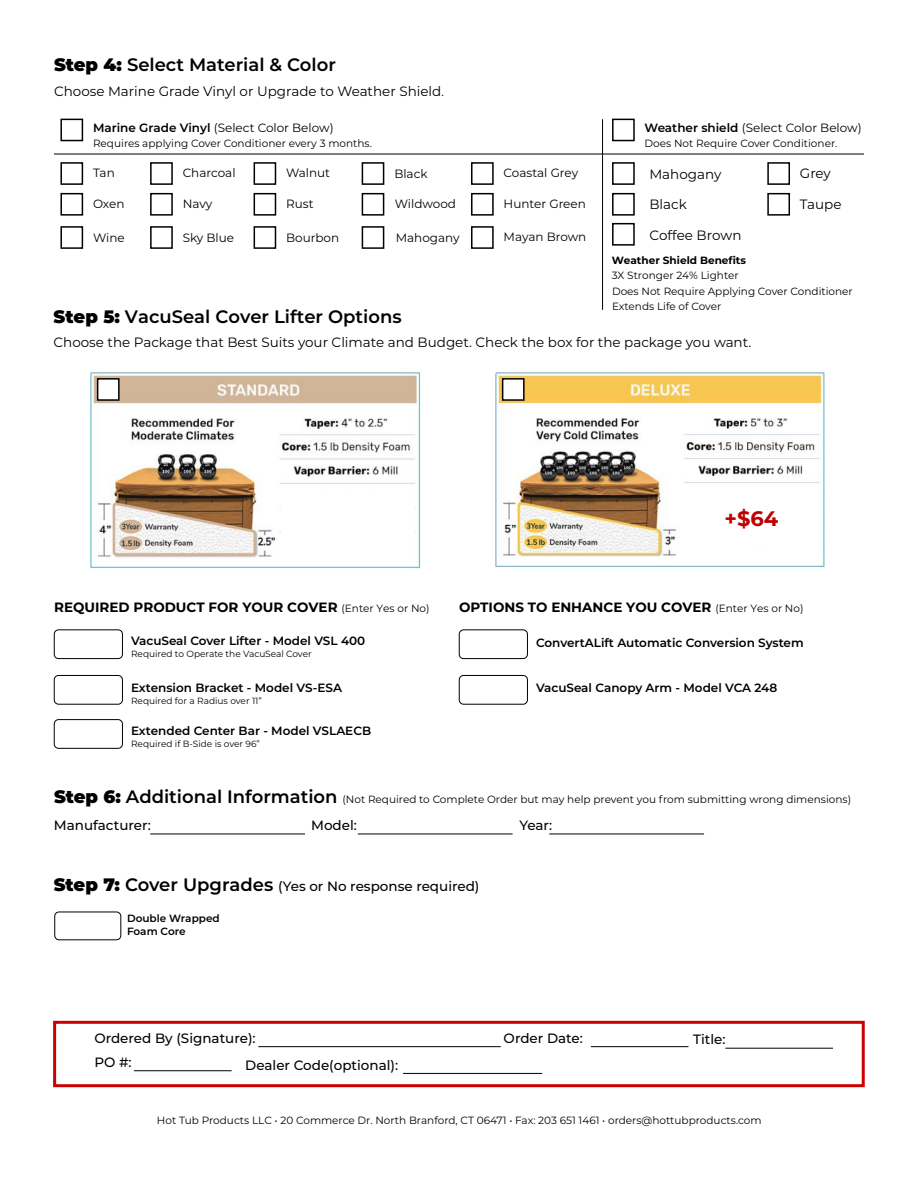
<style>
.page{position:relative;width:918px;height:1188px;background:#fff}
.page>*{position:absolute;margin:0;border:0;box-sizing:border-box;transform-origin:0 0}
.t1{font:700 21px "Montserrat";color:#c00000}
.t2{font:600 18px "Montserrat";color:#000}
.t3{font:13.5px "Montserrat";color:#000}
.t4{font:500 13.5px "Montserrat";color:#000}
.t5{font:700 13.5px "Montserrat";color:#000}
.t6{font:12px "Montserrat";color:#000}
.t7{font:600 12px "Montserrat";color:#000}
.t8{font:10.5px/14.5px "Montserrat";color:#000}
.t9{font:700 10.5px/14.5px "Montserrat";color:#000}
.t10{font:600 10.5px/12.6px "Montserrat";color:#000}
.t11{font:9px "Montserrat";color:#000}
.s1{font-weight:900}
.s2{font-size:12px}
.s3{font-weight:600}
.s4{font-weight:400}
.s5{font-weight:400;font-size:10.5px}
.s6{font-weight:900;font-size:18px}
.s7{font-weight:600;font-size:18px}
</style>
<div class="page">
<div style="left:54px;top:630px;width:69px;height:29px;border:1px solid #000003;border-radius:4px"></div>
<div style="left:459px;top:675px;width:69px;height:29px;border:1px solid #000003;border-radius:4px"></div>
<div style="left:54px;top:675px;width:69px;height:29px;border:1px solid #000003;border-radius:4px"></div>
<div style="left:54px;top:719px;width:69px;height:30px;border:1px solid #000003;border-radius:4px"></div>
<div style="left:459px;top:630px;width:69px;height:29px;border:1px solid #000003;border-radius:4px"></div>
<div style="left:60px;top:119px;width:23px;height:22px;background:#fff;border:2px solid #000003"></div>
<div style="left:612px;top:119px;width:23px;height:22px;background:#fff;border:2px solid #000003"></div>
<div style="left:60px;top:162px;width:23px;height:23px;background:#fff;border:2px solid #000003"></div>
<div style="left:612px;top:162px;width:23px;height:23px;background:#fff;border:2px solid #000003"></div>
<div style="left:150px;top:162px;width:23px;height:23px;background:#fff;border:2px solid #000003"></div>
<div style="left:254px;top:162px;width:22px;height:23px;background:#fff;border:2px solid #000003"></div>
<div style="left:471px;top:162px;width:23px;height:23px;background:#fff;border:2px solid #000003"></div>
<div style="left:60px;top:226px;width:23px;height:23px;background:#fff;border:2px solid #000003"></div>
<div style="left:767px;top:162px;width:23px;height:23px;background:#fff;border:2px solid #000003"></div>
<div style="left:150px;top:226px;width:23px;height:23px;background:#fff;border:2px solid #000003"></div>
<div style="left:254px;top:226px;width:22px;height:23px;background:#fff;border:2px solid #000003"></div>
<div style="left:362px;top:226px;width:22px;height:23px;background:#fff;border:2px solid #000003"></div>
<div style="left:60px;top:193px;width:23px;height:23px;background:#fff;border:2px solid #000003"></div>
<div style="left:612px;top:193px;width:23px;height:23px;background:#fff;border:2px solid #000003"></div>
<div style="left:767px;top:193px;width:23px;height:23px;background:#fff;border:2px solid #000003"></div>
<div style="left:150px;top:193px;width:23px;height:23px;background:#fff;border:2px solid #000003"></div>
<div style="left:254px;top:193px;width:22px;height:23px;background:#fff;border:2px solid #000003"></div>
<div style="left:471px;top:193px;width:23px;height:23px;background:#fff;border:2px solid #000003"></div>
<div style="left:362px;top:162px;width:22px;height:23px;background:#fff;border:2px solid #000003"></div>
<div style="left:362px;top:193px;width:22px;height:23px;background:#fff;border:2px solid #000003"></div>
<div style="left:471px;top:226px;width:23px;height:23px;background:#fff;border:2px solid #000003"></div>
<hr style="left:54px;top:154px;width:810px;height:1px;background:#000003">
<hr style="left:602px;top:119px;width:1px;height:191px;background:#000003">
<hr style="left:150px;top:834px;width:155px;height:1px;background:#000003">
<hr style="left:258px;top:1046px;width:243px;height:1px;background:#000003">
<hr style="left:725px;top:1048px;width:108px;height:1px;background:#000003">
<hr style="left:591px;top:1046px;width:98px;height:1px;background:#000003">
<hr style="left:403px;top:1073px;width:139px;height:1px;background:#000003">
<hr style="left:134px;top:1070px;width:98px;height:1px;background:#000003">
<hr style="left:358px;top:834px;width:155px;height:1px;background:#000003">
<hr style="left:549px;top:834px;width:155px;height:1px;background:#000003">
<div style="left:53px;top:1021px;width:812px;height:66px;border:3px solid #ca0003"></div>
<img style="left:90px;top:373px;width:331px;height:195px">
<img style="left:495px;top:373px;width:330px;height:195px">
<div style="left:97px;top:378px;width:23px;height:23px;background:#fff;border:2px solid #000003"></div>
<div style="left:502px;top:378px;width:23px;height:23px;background:#fff;border:2px solid #000003"></div>
<div style="left:281px;top:489px;width:133px;height:65px;background:#fff"></div>
<div style="left:680px;top:485px;width:140px;height:65px;background:#fff"></div>
<div style="left:55px;top:912px;width:66px;height:28px;border:1px solid #000003;border-radius:4px"></div>
<div style="left:612px;top:223px;width:23px;height:23px;background:#fff;border:2px solid #000003"></div>
<p class="t2" style="left:54px;top:52px;width:283px"><span class="s1">Step 4:</span> Select Material &amp; Color</p>
<p class="t3" style="left:54px;top:82px;width:391px">Choose Marine Grade Vinyl or Upgrade to Weather Shield<span class="s2">.</span></p>
<p class="t6" style="left:93px;top:119px;width:242px"><span class="s3">Marine Grade Vinyl</span> (Select Color Below)</p>
<p class="t8" style="left:93px;top:135px;width:280px">Requires applying Cover Conditioner every 3 months.</p>
<p class="t6" style="left:645px;top:119px;width:219px"><span class="s3">Weather shield</span> (Select Color Below)</p>
<p class="t8" style="left:645px;top:135px;width:194px">Does Not Require Cover Conditioner.</p>
<p class="t6" style="left:93px;top:165px;width:23px">Tan</p>
<p class="t6" style="left:183px;top:165px;width:54px">Charcoal</p>
<p class="t6" style="left:286px;top:165px;width:46px">Walnut</p>
<p class="t6" style="left:504px;top:165px;width:76px">Coastal Grey</p>
<p class="t3" style="left:800px;top:164px;width:33px">Grey</p>
<p class="t3" style="left:649px;top:165px;width:74px">Mahogany</p>
<p class="t3" style="left:649px;top:195px;width:39px">Black</p>
<p class="t3" style="left:649px;top:226px;width:94px">Coffee Brown</p>
<p class="t6" style="left:394px;top:166px;width:35px">Black</p>
<p class="t6" style="left:395px;top:195px;width:63px">Wildwood</p>
<p class="t6" style="left:93px;top:196px;width:33px">Oxen</p>
<p class="t6" style="left:183px;top:196px;width:31px">Navy</p>
<p class="t6" style="left:286px;top:196px;width:29px">Rust</p>
<p class="t6" style="left:504px;top:196px;width:84px">Hunter Green</p>
<p class="t3" style="left:800px;top:195px;width:43px">Taupe</p>
<p class="t6" style="left:93px;top:229px;width:33px">Wine</p>
<p class="t6" style="left:183px;top:229px;width:53px">Sky Blue</p>
<p class="t6" style="left:286px;top:229px;width:55px">Bourbon</p>
<p class="t6" style="left:396px;top:229px;width:66px">Mahogany</p>
<p class="t6" style="left:504px;top:229px;width:84px">Mayan Brown</p>
<p class="t9" style="left:612px;top:253px;width:136px">Weather Shield Benefits<br><span class="s4">3X Stronger 24% Lighter</span></p>
<p class="t8" style="left:612px;top:284px;width:242px">Does Not Require Applying Cover Conditioner<br>Extends Life of Cover</p>
<p class="t2" style="left:54px;top:304px;width:350px"><span class="s1">Step 5:</span> VacuSeal Cover Lifter Options</p>
<p class="t3" style="left:54px;top:333px;width:699px">Choose the Package that Best Suits your Climate and Budget. Check the box for the package you want.</p>
<h1 class="t1" style="left:725px;top:503px;width:55px">+$64</h1>
<p class="t5" style="left:54px;top:597px;width:377px">REQUIRED PRODUCT FOR YOUR COVER <span class="s5">(Enter Yes or No)</span></p>
<p class="t5" style="left:459px;top:597px;width:346px">OPTIONS TO ENHANCE YOU COVER <span class="s5">(Enter Yes or No)</span></p>
<p class="t7" style="left:131px;top:632px;width:236px">VacuSeal Cover Lifter - Model VSL 400</p>
<p class="t11" style="left:131px;top:648px;width:182px">Required to Operate the VacuSeal Cover</p>
<p class="t7" style="left:131px;top:679px;width:212px">Extension Bracket - Model VS-ESA</p>
<p class="t7" style="left:536px;top:679px;width:243px">VacuSeal Canopy Arm - Model VCA 248</p>
<p class="t11" style="left:131px;top:695px;width:132px">Required for a Radius over 11”</p>
<p class="t7" style="left:131px;top:722px;width:242px">Extended Center Bar - Model VSLAECB</p>
<p class="t11" style="left:131px;top:738px;width:130px">Required if B-Side is over 96”</p>
<p class="t7" style="left:536px;top:634px;width:269px">ConvertALift Automatic Conversion System</p>
<p class="t8" style="left:54px;top:792px;width:799px"><span class="s6">Step 6:</span> <span class="s7">Additional Information</span> (Not Required to Complete Order but may help prevent you from submitting wrong dimensions)</p>
<p class="t4" style="left:54px;top:816px;width:98px">Manufacturer:</p>
<p class="t4" style="left:311px;top:816px;width:47px">Model:</p>
<p class="t4" style="left:519px;top:816px;width:34px">Year:</p>
<p class="t4" style="left:54px;top:877px;width:427px"><span class="s6">Step 7:</span> <span class="s7">Cover Upgrades</span> (Yes or No response required)</p>
<p class="t10" style="left:127px;top:912px;width:94px">Double Wrapped<br>Foam Core</p>
<p class="t4" style="left:94px;top:1029px;width:163px">Ordered By (Signature):</p>
<p class="t4" style="left:504px;top:1029px;width:81px">Order Date:</p>
<p class="t4" style="left:693px;top:1030px;width:34px">Title:</p>
<p class="t4" style="left:94px;top:1053px;width:39px">PO #:</p>
<p class="t4" style="left:245px;top:1056px;width:154px">Dealer Code(optional):</p>
<p class="t8" style="left:157px;top:1112px;width:606px">Hot Tub Products LLC • 20 Commerce Dr. North Branford, CT 06471 • Fax: 203 651 1461 • orders@hottubproducts.com</p>
</div>
